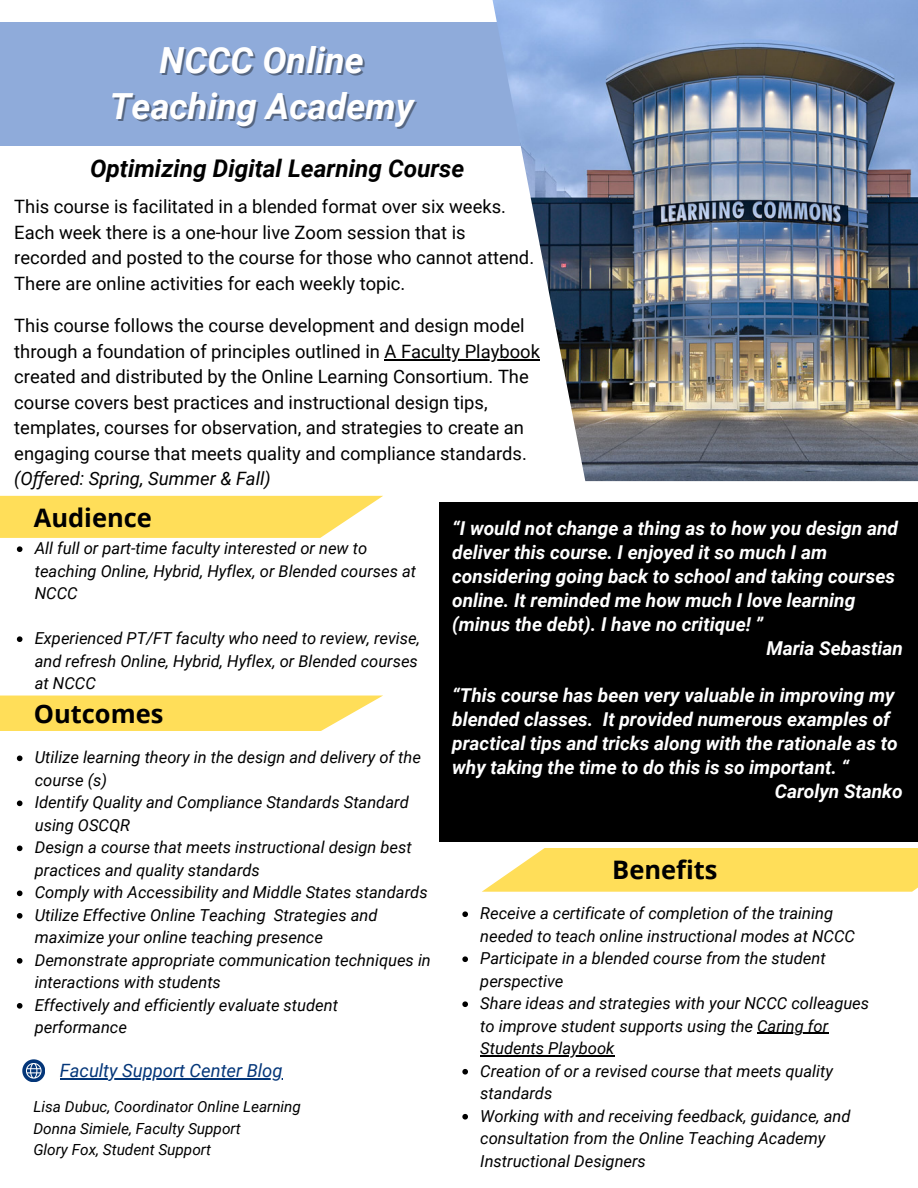
<style>
.page{position:relative;width:918px;height:1188px;background:#fff}
.page>*{position:absolute;margin:0;border:0;box-sizing:border-box;transform-origin:0 0}
.t1{font:italic 700 36px "Roboto";color:#fff}
.t2{font:700 25.5px "Open Sans";color:#000}
.t3{font:italic 700 24.3px "Roboto";color:#000}
.t4{font:italic 700 19.05px "Roboto";color:#fff}
.t5{font:18.45px/25.5px "Roboto";color:#000}
.t6{font:italic 18.3px "Roboto";color:#043679}
.t7{font:italic 16.5px/22.5px "Roboto";color:#000}
.t8{font:italic 15.3px "Roboto";color:#000}
.s1{font-style:italic}
.s2{font-family:"Noto Sans";font-style:italic}
</style>
<div class="page">
<div style="left:440px;top:503px;width:478px;height:339px;background:#000"></div>
<svg style="left:0;top:496px;width:383px;height:42px;background:#ffe066"></svg>
<div style="left:0;top:22px;width:540px;height:124px;background:#8fabda"></div>
<img style="left:482px;top:0;width:436px;height:481px">
<svg style="left:17px;top:546px;width:5px;height:6px"></svg>
<svg style="left:17px;top:636px;width:5px;height:6px"></svg>
<svg style="left:482px;top:848px;width:436px;height:44px;background:#ffe066"></svg>
<hr style="left:385px;top:359px;width:155px;height:1px;background:#000">
<svg style="left:22px;top:1059px;width:23px;height:23px"></svg>
<hr style="left:60px;top:1078px;width:223px;height:2px;background:#043679">
<svg style="left:0;top:696px;width:382px;height:35px;background:#ffe066"></svg>
<svg style="left:17px;top:756px;width:5px;height:5px"></svg>
<svg style="left:17px;top:801px;width:5px;height:5px"></svg>
<svg style="left:17px;top:846px;width:5px;height:5px"></svg>
<svg style="left:17px;top:891px;width:5px;height:5px"></svg>
<svg style="left:17px;top:913px;width:5px;height:6px"></svg>
<svg style="left:17px;top:958px;width:5px;height:6px"></svg>
<svg style="left:17px;top:1003px;width:5px;height:6px"></svg>
<svg style="left:462px;top:911px;width:6px;height:6px"></svg>
<svg style="left:462px;top:956px;width:6px;height:6px"></svg>
<svg style="left:462px;top:1001px;width:6px;height:6px"></svg>
<hr style="left:757px;top:1033px;width:71px;height:1px;background:#000">
<hr style="left:480px;top:1055px;width:134px;height:2px;background:#000">
<svg style="left:462px;top:1069px;width:6px;height:6px"></svg>
<svg style="left:462px;top:1114px;width:6px;height:6px"></svg>
<p class="t1" style="left:160px;top:39px;width:206px">NCCC Online</p>
<p class="t1" style="left:110px;top:85px;width:305px">Teaching Academy</p>
<h4 class="t3" style="left:90px;top:155px;width:376px">Optimizing Digital Learning Course</h4>
<h2 class="t5" style="left:14px;top:194px;width:521px">This course is facilitated in a blended format over six weeks.<br>Each week there is a one-hour live Zoom session that is recorded and posted to the course for those who cannot attend.<br>There are online activities for each weekly topic.</h2>
<h3 class="t5" style="left:14px;top:313px;width:527px">This course follows the course development and design model through a foundation of principles outlined in A Faculty Playbook</h3>
<h3 class="t5" style="left:14px;top:364px;width:516px">created and distributed by the Online Learning Consortium. The course covers best practices and instructional design tips, templates, courses for observation, and strategies to create an engaging course that meets quality and compliance standards. <span class="s1">(O</span><span class="s2">ff</span><span class="s1">ered: Spring, Summer &amp; Fall)</span></h3>
<p class="t4" style="left:452px;top:517px;width:447px">“I would not change a thing as to how you design and</p>
<p class="t4" style="left:452px;top:541px;width:377px">deliver this course. I enjoyed it so much I am</p>
<p class="t4" style="left:452px;top:565px;width:444px">considering going back to school and taking courses</p>
<p class="t4" style="left:452px;top:589px;width:405px">online. It reminded me how much I love learning</p>
<p class="t4" style="left:452px;top:613px;width:313px">(minus the debt). I have no critique! ”</p>
<p class="t4" style="left:766px;top:637px;width:138px">Maria Sebastian</p>
<p class="t4" style="left:452px;top:685px;width:444px">“This course has been very valuable in improving my</p>
<p class="t4" style="left:452px;top:709px;width:439px">blended classes. It provided numerous examples of</p>
<p class="t4" style="left:452px;top:732px;width:447px">practical tips and tricks along with the rationale as to</p>
<p class="t4" style="left:452px;top:756px;width:399px">why taking the time to do this is so important. “</p>
<p class="t4" style="left:775px;top:780px;width:130px">Carolyn Stanko</p>
<h4 class="t2" style="left:34px;top:500px;width:120px">Audience</h4>
<h1 class="t7" style="left:35px;top:537px;width:383px">All full or part-time faculty interested or new to teaching Online, Hybrid, Hyflex, or Blended courses at<br>NCCC</h1>
<h2 class="t7" style="left:35px;top:627px;width:387px">Experienced PT/FT faculty who need to review, revise, and refresh Online, Hybrid, Hyflex, or Blended courses at NCCC</h2>
<p class="t2" style="left:34px;top:696px;width:131px">Outcomes</p>
<h2 class="t7" style="left:35px;top:747px;width:388px">Utilize learning theory in the design and delivery of the course (s)</h2>
<p class="t7" style="left:35px;top:792px;width:376px">Identify Quality and Compliance Standards Standard using OSCQR</p>
<p class="t7" style="left:35px;top:837px;width:379px">Design a course that meets instructional design best practices and quality standards</p>
<p class="t7" style="left:35px;top:882px;width:394px">Comply with Accessibility and Middle States standards</p>
<p class="t7" style="left:35px;top:904px;width:344px">Utilize Effective Online Teaching Strategies and maximize your online teaching presence</p>
<p class="t7" style="left:35px;top:949px;width:398px">Demonstrate appropriate communication techniques in interactions with students</p>
<p class="t7" style="left:35px;top:994px;width:305px">Effectively and efficiently evaluate student performance</p>
<h4 class="t2" style="left:612px;top:852px;width:107px">Benefits</h4>
<p class="t7" style="left:480px;top:902px;width:376px">Receive a certificate of completion of the training needed to teach online instructional modes at NCCC</p>
<p class="t7" style="left:480px;top:947px;width:347px">Participate in a blended course from the student perspective</p>
<p class="t7" style="left:480px;top:992px;width:390px">Share ideas and strategies with your NCCC colleagues to improve student supports using the Caring for Students Playbook<br>Creation of or a revised course that meets quality standards<br>Working with and receiving feedback, guidance, and consultation from the Online Teaching Academy Instructional Designers</p>
<p class="t6" style="left:60px;top:1060px;width:224px">Faculty Support Center Blog</p>
<h2 class="t8" style="left:33px;top:1098px;width:269px">Lisa Dubuc, Coordinator Online Learning</h2>
<p class="t8" style="left:33px;top:1119px;width:209px">Donna Simiele, Faculty Support</p>
<p class="t8" style="left:33px;top:1141px;width:179px">Glory Fox, Student Support</p>
</div>
